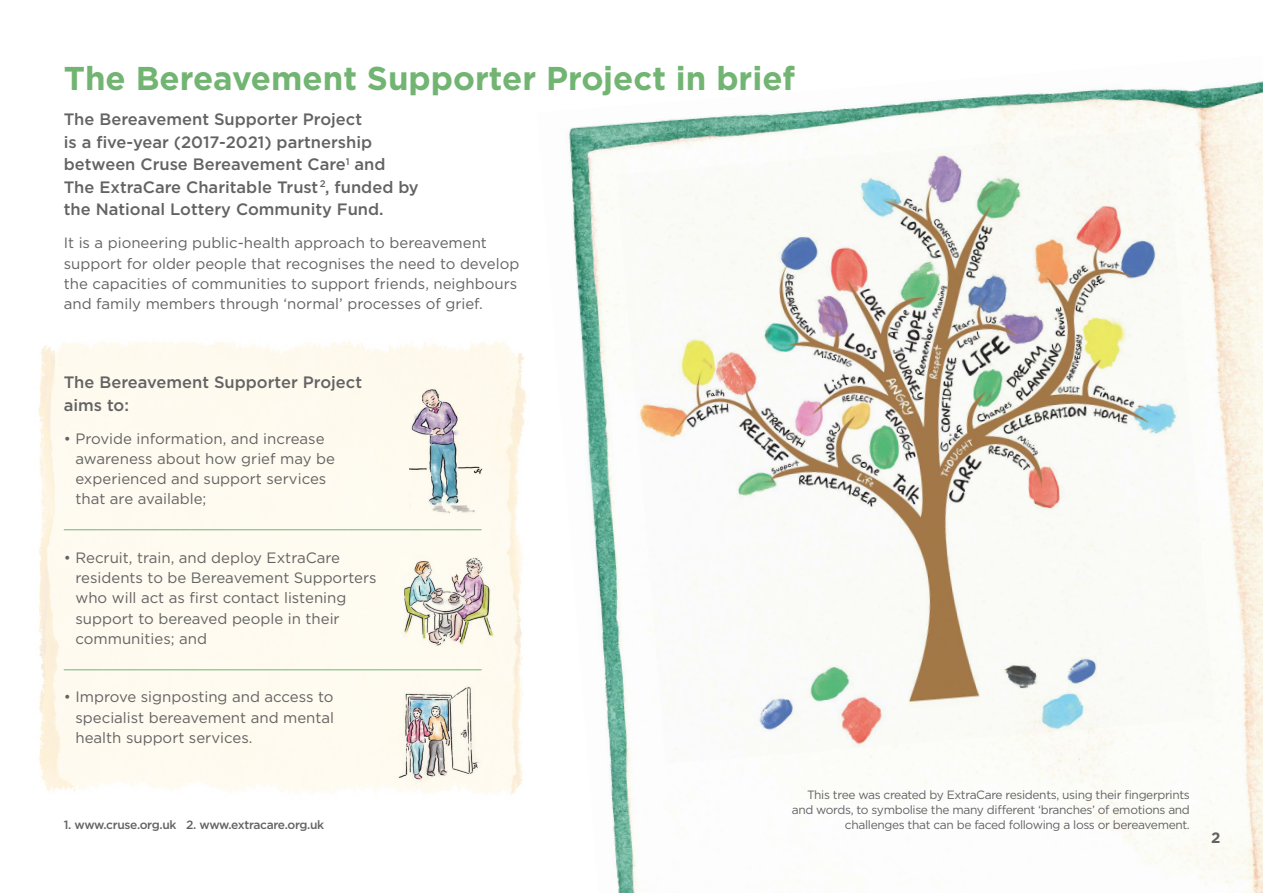
<style>
.page{position:relative;width:1263px;height:893px;background:#fff}
.page>*{position:absolute;margin:0;border:0;box-sizing:border-box;transform-origin:0 0}
.t1{font:700 33px "Gotham";color:#72b472}
.t2{font:500 16.5px/22.5px "Gotham";color:#646363}
.t3{font:15px/20.2px "Gotham";color:#646363}
.t4{font:700 15px "Gotham";color:#646363}
.t5{font:12px/15px "Gotham";letter-spacing:-.03em;color:#646363;text-align:right}
.t6{font:500 12px "Gotham";letter-spacing:-.025em;color:#646363}
</style>
<div class="page">
<img style="left:568px;top:81px;width:695px;height:812px">
<img style="left:38px;top:342px;width:488px;height:453px">
<img style="left:617px;top:129px;width:598px;height:635px">
<hr style="left:64px;top:529px;width:418px;height:1px;background:#72b472">
<hr style="left:64px;top:669px;width:418px;height:1px;background:#72b472">
<img style="left:409px;top:383px;width:78px;height:131px">
<img style="left:400px;top:545px;width:97px;height:102px">
<img style="left:393px;top:685px;width:89px;height:98px">
<h1 class="t1" style="left:64px;top:57px;width:733px">The Bereavement Supporter Project in brief</h1>
<p class="t2" style="left:64px;top:108px;width:356px">The Bereavement Supporter Project<br>is a five-year (2017-2021) partnership between Cruse Bereavement Care<sup>1</sup> and The ExtraCare Charitable Trust<sup>2</sup>, funded by the National Lottery Community Fund.</p>
<p class="t3" style="left:64px;top:233px;width:457px">It is a pioneering public-health approach to bereavement support for older people that recognises the need to develop the capacities of communities to support friends, neighbours and family members through ‘normal’ processes of grief.</p>
<p class="t2" style="left:64px;top:371px;width:300px">The Bereavement Supporter Project aims to:</p>
<p class="t3" style="left:75px;top:428px;width:261px;text-indent:-12px">• Provide information, and increase awareness about how grief may be experienced and support services that are available;</p>
<p class="t3" style="left:75px;top:547px;width:303px;text-indent:-12px">• Recruit, train, and deploy ExtraCare residents to be Bereavement Supporters who will act as first contact listening support to bereaved people in their communities; and</p>
<p class="t3" style="left:75px;top:687px;width:260px;text-align:justify;text-indent:-12px">• Improve signposting and access to specialist bereavement and mental health support services.</p>
<p class="t6" style="left:64px;top:817px;width:262px">1. www.cruse.org.uk 2. www.extracare.org.uk</p>
<p class="t5" style="left:792px;top:787px;width:400px">This tree was created by ExtraCare residents, using their fingerprints and words, to symbolise the many different ‘branches’ of emotions and challenges that can be faced following a loss or bereavement.</p>
<p class="t4" style="left:1211px;top:827px;width:11px">2</p>
</div>
